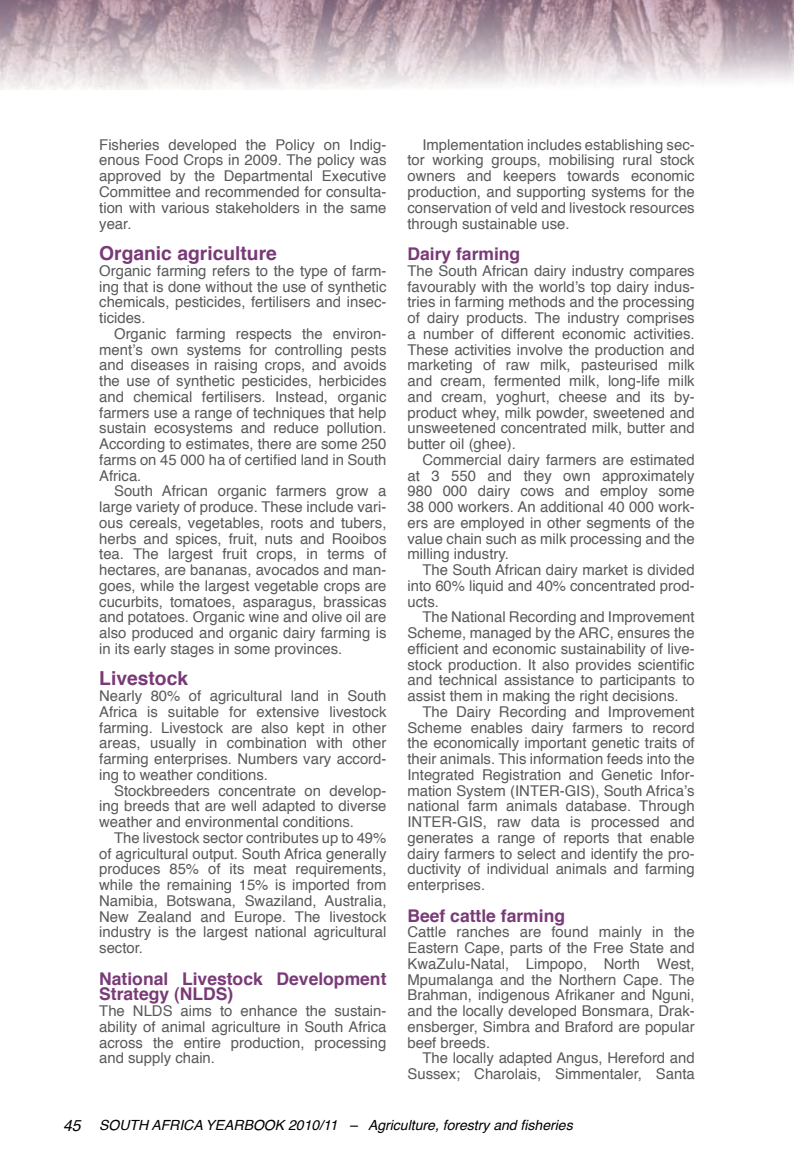
<style>
.page{position:relative;width:794px;height:1166px;background:#fff}
.page>*{position:absolute;margin:0;border:0;box-sizing:border-box;transform-origin:0 0}
.t1{font:700 19.25px "Helvetica";color:#793a77}
.t2{font:700 17.5px/15.8px "Helvetica";color:#793a77}
.t3{font:14.88px/15.8px "Helvetica";color:#58595b;text-align:justify}
.t4{font:italic 14px "Helvetica";color:#000}
.s1{font-size:15.75px}
</style>
<div class="page">
<svg style="left:0;top:0;width:793px;height:89px;background:#c9b9c0"></svg>
<hr style="left:793px;top:0;width:1px;height:89px;background:#650360">
<p class="t3" style="left:99px;top:137px;width:289px">Fisheries developed the Policy on Indig&shy;enous Food Crops in 2009. The policy was approved by the Departmental Executive Committee and recommended for consulta&shy;tion with various stakeholders in the same year.</p>
<p class="t1" style="left:99px;top:238px;width:179px">Organic agriculture</p>
<p class="t3" style="left:99px;top:263px;width:289px">Organic farming refers to the type of farm&shy;ing that is done without the use of synthetic chemicals, pesticides, fertilisers and insec&shy;ticides.</p>
<p class="t3" style="left:99px;top:326px;width:289px;text-indent:15px">Organic farming respects the environ&shy;ment’s own systems for controlling pests and diseases in raising crops, and avoids the use of synthetic pesticides, herbicides and chemical fertilisers. Instead, organic farmers use a range of techniques that help sustain ecosystems and reduce pollution.<br>According to estimates, there are some 250 farms on 45 000 ha of certified land in South Africa.</p>
<p class="t3" style="left:99px;top:484px;width:289px;text-indent:15px">South African organic farmers grow a large variety of produce. These include vari&shy;ous cereals, vegetables, roots and tubers, herbs and spices, fruit, nuts and Rooibos tea. The largest fruit crops, in terms of hectares, are bananas, avocados and man&shy;goes, while the largest vegetable crops are cucurbits, tomatoes, asparagus, brassicas and potatoes. Organic wine and olive oil are also produced and organic dairy farming is in its early stages in some provinces.</p>
<p class="t1" style="left:99px;top:663px;width:90px">Livestock</p>
<p class="t3" style="left:99px;top:688px;width:289px">Nearly 80% of agricultural land in South Africa is suitable for extensive livestock farming. Livestock are also kept in other areas, usually in combination with other farming enterprises. Numbers vary accord&shy;ing to weather conditions.</p>
<p class="t3" style="left:99px;top:783px;width:289px;text-indent:15px">Stockbreeders concentrate on develop&shy;ing breeds that are well adapted to diverse weather and environmental conditions.</p>
<p class="t3" style="left:99px;top:830px;width:289px;text-indent:15px">The livestock sector contributes up to 49% of agricultural output. South Africa generally produces 85% of its meat requirements, while the remaining 15% is imported from Namibia, Botswana, Swaziland, Australia, New Zealand and Europe. The livestock industry is the largest national agricultural sector.</p>
<p class="t2" style="left:99px;top:971px;width:289px">National Livestock Development<br>Strategy (NLDS)</p>
<p class="t3" style="left:99px;top:1003px;width:289px">The NLDS aims to enhance the sustain&shy;ability of animal agriculture in South Africa across the entire production, processing and supply chain.</p>
<p class="t3" style="left:407px;top:137px;width:289px;text-indent:15px">Implementation includes establishing sec&shy;tor working groups, mobilising rural stock owners and keepers towards economic production, and supporting systems for the conservation of veld and livestock resources through sustainable use.</p>
<p class="t2" style="left:407px;top:246px;width:114px">Dairy farming</p>
<p class="t3" style="left:407px;top:263px;width:289px">The South African dairy industry compares favourably with the world’s top dairy indus&shy;tries in farming methods and the processing of dairy products. The industry comprises a number of different economic activities.<br>These activities involve the production and marketing of raw milk, pasteurised milk and cream, fermented milk, long-life milk and cream, yoghurt, cheese and its by&shy;product whey, milk powder, sweetened and unsweetened concentrated milk, butter and butter oil (ghee).</p>
<p class="t3" style="left:407px;top:452px;width:289px;text-indent:15px">Commercial dairy farmers are estimated at 3 550 and they own approximately 980 000 dairy cows and employ some 38 000 workers. An additional 40 000 work&shy;ers are employed in other segments of the value chain such as milk processing and the milling industry.</p>
<p class="t3" style="left:407px;top:562px;width:289px;text-indent:15px">The South African dairy market is divided into 60% liquid and 40% concentrated prod&shy;ucts.</p>
<p class="t3" style="left:407px;top:610px;width:289px;text-indent:15px">The National Recording and Improvement Scheme, managed by the ARC, ensures the efficient and economic sustainability of live&shy;stock production. It also provides scientific and technical assistance to participants to assist them in making the right decisions.</p>
<p class="t3" style="left:407px;top:704px;width:289px;text-indent:15px">The Dairy Recording and Improvement Scheme enables dairy farmers to record the economically important genetic traits of their animals. This information feeds into the Integrated Registration and Genetic Infor&shy;mation System (INTER-GIS), South Africa’s national farm animals database. Through INTER-GIS, raw data is processed and generates a range of reports that enable dairy farmers to select and identify the pro&shy;ductivity of individual animals and farming enterprises.</p>
<p class="t2" style="left:407px;top:908px;width:159px">Beef cattle farming</p>
<p class="t3" style="left:407px;top:925px;width:289px">Cattle ranches are found mainly in the Eastern Cape, parts of the Free State and KwaZulu-Natal, Limpopo, North West, Mpumalanga and the Northern Cape. The Brahman, indigenous Afrikaner and Nguni, and the locally developed Bonsmara, Drak&shy;ensberger, Simbra and Braford are popular beef breeds.</p>
<p class="t3" style="left:407px;top:1051px;width:289px;text-align:right">The locally adapted Angus, Hereford and<br>Sussex; Charolais, Simmentaler, Santa</p>
<p class="t4" style="left:63px;top:1114px;width:511px"><span class="s1">45</span> SOUTH AFRICA YEARBOOK 2010/11 – Agriculture, forestry and fisheries</p>
</div>
